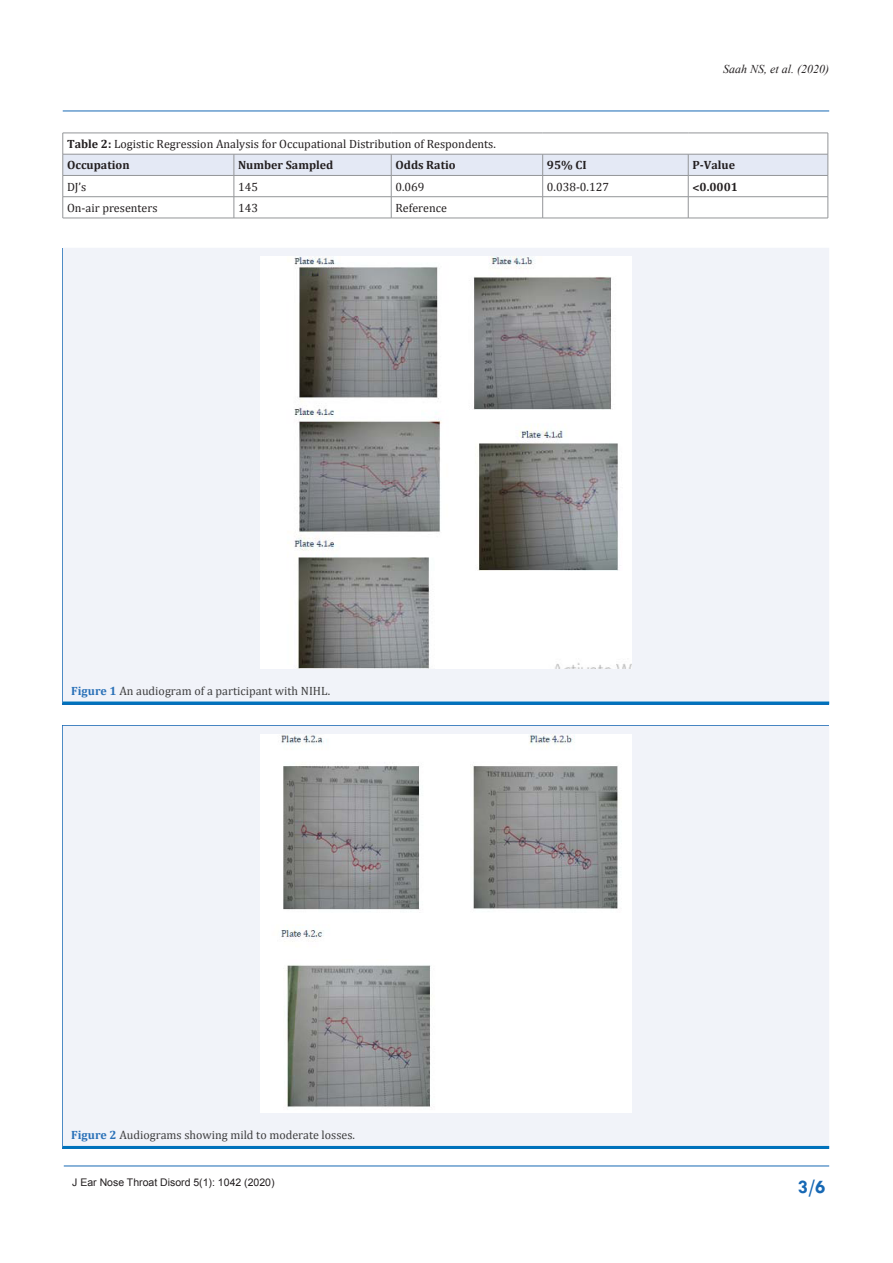
<style>
.page{position:relative;width:893px;height:1263px;background:#fff}
.page>*{position:absolute;margin:0;border:0;box-sizing:border-box;transform-origin:0 0}
.t1{font:700 19.5px "Tw Cen";color:#1768b4}
.t2{font:12px "Cambria";color:#231f20}
.t3{font:12px "Cambria";color:#3e3e3f}
.t4{font:700 12px "Cambria";color:#231f20}
.t5{font:italic 12px "Times New Roman";color:#231f20}
.t6{font:10.5px "Arial";color:#231f20}
.s1{font-weight:700}
.s2{font-weight:700;color:#2a71b8}
</style>
<div class="page">
<hr style="left:64px;top:1166px;width:765px;height:1px;background:#1768b4">
<hr style="left:63px;top:111px;width:766px;height:1px;background:#1768b4">
<svg style="left:63px;top:133px;width:766px;height:85px"></svg>
<hr style="left:63px;top:218px;width:171px;height:1px;background:#939598">
<hr style="left:234px;top:218px;width:157px;height:1px;background:#939598">
<hr style="left:391px;top:218px;width:152px;height:1px;background:#939598">
<hr style="left:543px;top:218px;width:145px;height:1px;background:#939598">
<hr style="left:688px;top:218px;width:140px;height:1px;background:#939598">
<div style="left:63px;top:248px;width:766px;height:453px;background:#f1f3f9"></div>
<hr style="left:63px;top:701px;width:766px;height:3px;background:#0072bc">
<img style="left:260px;top:256px;width:371px;height:412px">
<div style="left:63px;top:726px;width:766px;height:420px;background:#f1f3f9"></div>
<hr style="left:63px;top:1146px;width:766px;height:3px;background:#0072bc">
<img style="left:260px;top:734px;width:371px;height:378px">
<p class="t5" style="left:723px;top:61px;width:107px">Saah NS, et al. (2020)</p>
<p class="t2" style="left:67px;top:137px;width:430px"><span class="s1">Table 2:</span> Logistic Regression Analysis for Occupational Distribution of Respondents.</p>
<p class="t4" style="left:67px;top:157px;width:64px">Occupation</p>
<p class="t4" style="left:238px;top:157px;width:97px">Number Sampled</p>
<p class="t4" style="left:395px;top:157px;width:62px">Odds Ratio</p>
<p class="t4" style="left:547px;top:157px;width:41px">95% CI</p>
<p class="t4" style="left:692px;top:157px;width:44px">P-Value</p>
<p class="t2" style="left:67px;top:180px;width:21px">DJ’s</p>
<p class="t2" style="left:238px;top:180px;width:21px">145</p>
<p class="t2" style="left:395px;top:180px;width:31px">0.069</p>
<p class="t2" style="left:547px;top:180px;width:64px">0.038-0.127</p>
<p class="t4" style="left:692px;top:178px;width:47px">˂0.0001</p>
<p class="t2" style="left:67px;top:201px;width:92px">On-air presenters</p>
<p class="t2" style="left:238px;top:201px;width:21px">143</p>
<p class="t2" style="left:395px;top:201px;width:53px">Reference</p>
<p class="t3" style="left:71px;top:683px;width:260px"><span class="s2">Figure 1</span> An audiogram of a participant with NIHL.</p>
<p class="t3" style="left:71px;top:1128px;width:285px"><span class="s2">Figure 2</span> Audiograms showing mild to moderate losses.</p>
<p class="t6" style="left:72px;top:1175px;width:204px">J Ear Nose Throat Disord 5(1): 1042 (2020)</p>
<h1 class="t1" style="left:798px;top:1175px;width:29px">3/6</h1>
</div>
